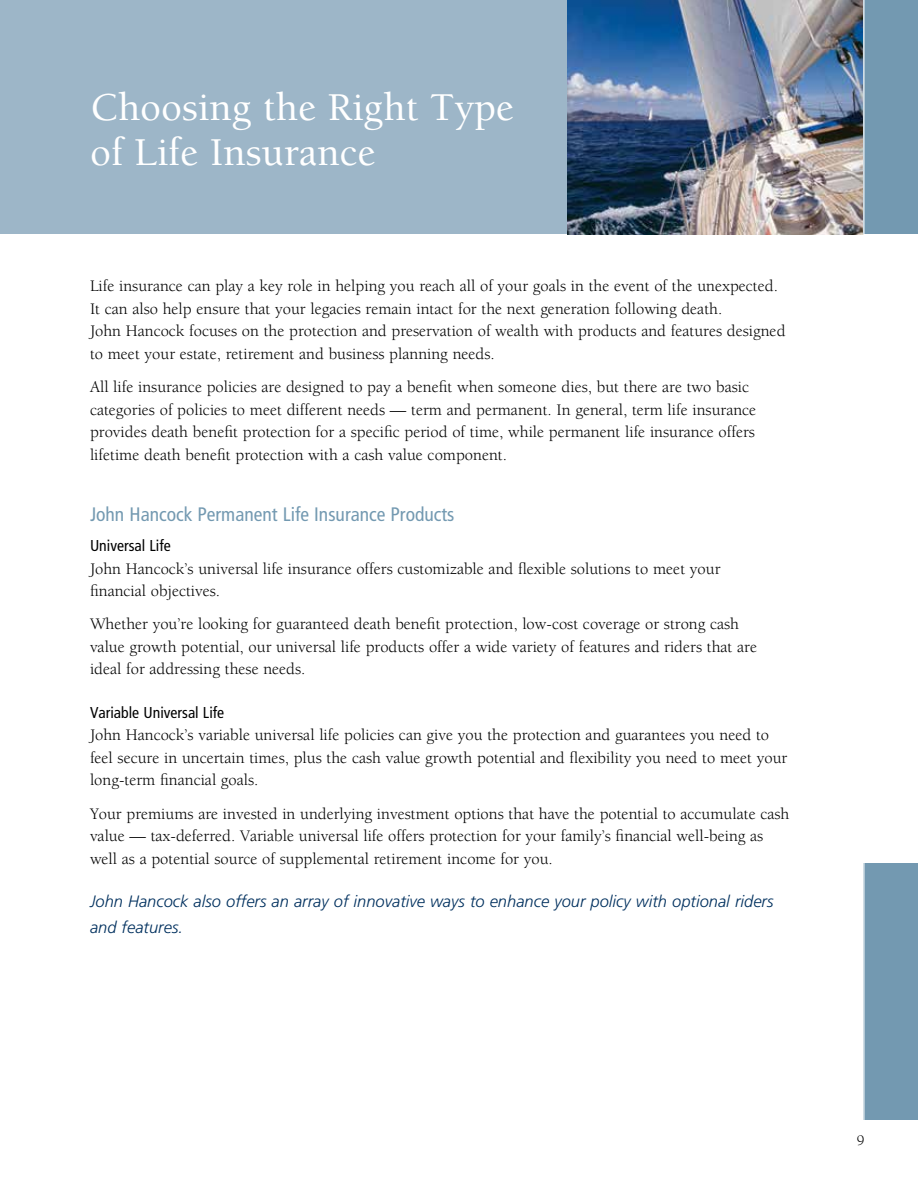
<style>
.page{position:relative;width:918px;height:1188px;background:#fff}
.page>*{position:absolute;margin:0;border:0;box-sizing:border-box;transform-origin:0 0}
.t1{font:500 40.5px/45px "Berkeley";color:#fff}
.t2{font:condensed 19.5px "Frutiger LT Pro";color:#7399b1}
.t3{font:16.5px/22.5px "Berkeley";color:#000}
.t4{font:italic 300 16.5px/25.5px "Frutiger";color:#00305e}
.t5{font:condensed 15.75px "Frutiger LT Pro";color:#000}
.t6{font:15px "Berkeley";color:#000}
</style>
<div class="page">
<div style="left:864px;top:864px;width:54px;height:256px;background:#7399b1"></div>
<div style="left:0;top:0;width:917px;height:234px;background:#9db6c8"></div>
<img style="left:568px;top:0;width:295px;height:234px">
<div style="left:864px;top:0;width:54px;height:234px;background:#7399b1"></div>
<hr style="left:863px;top:0;width:1px;height:1143px;background:#fff">
<h1 class="t1" style="left:90px;top:86px;width:425px">Choosing the Right Type of Life Insurance</h1>
<p class="t3" style="left:90px;top:275px;width:697px">Life insurance can play a key role in helping you reach all of your goals in the event of the unexpected.<br>It can also help ensure that your legacies remain intact for the next generation following death.<br>John Hancock focuses on the protection and preservation of wealth with products and features designed to meet your estate, retirement and business planning needs.</p>
<p class="t3" style="left:90px;top:376px;width:668px">All life insurance policies are designed to pay a benefit when someone dies, but there are two basic categories of policies to meet different needs — term and permanent. In general, term life insurance provides death benefit protection for a specific period of time, while permanent life insurance offers lifetime death benefit protection with a cash value component.</p>
<p class="t2" style="left:90px;top:503px;width:366px">John Hancock Permanent Life Insurance Products</p>
<p class="t5" style="left:90px;top:536px;width:82px">Universal Life</p>
<p class="t3" style="left:90px;top:557px;width:632px">John Hancock’s universal life insurance offers customizable and flexible solutions to meet your financial objectives.</p>
<p class="t3" style="left:90px;top:613px;width:669px">Whether you’re looking for guaranteed death benefit protection, low-cost coverage or strong cash value growth potential, our universal life products offer a wide variety of features and riders that are ideal for addressing these needs.</p>
<p class="t5" style="left:90px;top:703px;width:136px">Variable Universal Life</p>
<p class="t3" style="left:90px;top:724px;width:699px">John Hancock’s variable universal life policies can give you the protection and guarantees you need to feel secure in uncertain times, plus the cash value growth potential and flexibility you need to meet your long-term financial goals.</p>
<p class="t3" style="left:90px;top:803px;width:701px">Your premiums are invested in underlying investment options that have the potential to accumulate cash value — tax-deferred. Variable universal life offers protection for your family’s financial well-being as well as a potential source of supplemental retirement income for you.</p>
<p class="t4" style="left:90px;top:889px;width:685px">John Hancock also offers an array of innovative ways to enhance your policy with optional riders and features.</p>
<p class="t6" style="left:857px;top:1133px;width:9px">9</p>
</div>
